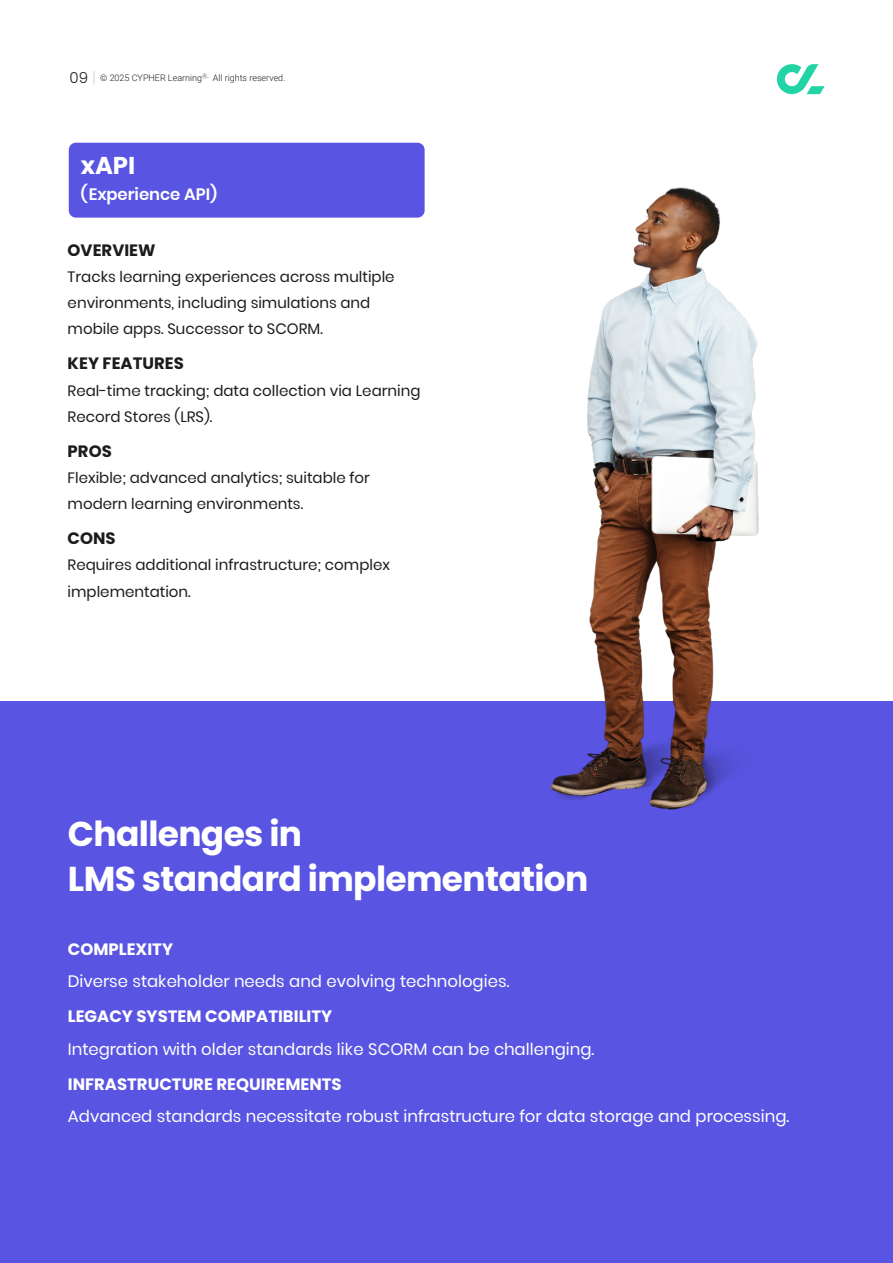
<style>
.page{position:relative;width:893px;height:1263px;background:#fff}
.page>*{position:absolute;margin:0;border:0;box-sizing:border-box;transform-origin:0 0}
.t1{font:700 34.5px/45px "Poppins";letter-spacing:-.02em;color:#fff}
.t2{font:700 24.3px "Poppins";color:#fff}
.t3{font:16.5px "Poppins";letter-spacing:-.005em;color:#fff}
.t4{font:700 16.5px "Poppins";color:#fff}
.t5{font:700 16.5px "Poppins";color:#1c1c1c}
.t6{font:600 16.5px "Poppins";letter-spacing:-.005em;color:#fff}
.t7{font:15px/26.1px "Poppins";color:#1c1c1c}
.t8{font:300 9px "Roboto";color:#1c1c1c}
.s1{font-family:"Poppins";font-size:15px}
.s2{font-family:"Poppins";font-size:15px;color:rgb(28 28 28/.2)}
</style>
<div class="page">
<div style="left:0;top:701px;width:893px;height:562px;background:#5955e2"></div>
<svg style="left:777px;top:64px;width:48px;height:30px"></svg>
<div style="left:69px;top:143px;width:356px;height:75px;background:#5955e2;border-radius:7px"></div>
<img style="left:550px;top:187px;width:208px;height:622px">
<p class="t8" style="left:70px;top:71px;width:217px"><span class="s1">09</span> <span class="s2">|</span> © 2025 CYPHER Learning<sup>Ⓡ.</sup> All rights reserved.</p>
<h2 class="t2" style="left:81px;top:152px;width:56px">xAPI</h2>
<p class="t6" style="left:81px;top:185px;width:138px">(Experience API)</p>
<p class="t5" style="left:68px;top:241px;width:89px">OVERVIEW</p>
<p class="t7" style="left:68px;top:264px;width:328px">Tracks learning experiences across multiple environments, including simulations and mobile apps. Successor to SCORM.</p>
<p class="t5" style="left:68px;top:354px;width:118px">KEY FEATURES</p>
<p class="t7" style="left:68px;top:377px;width:354px">Real-time tracking; data collection via Learning<br>Record Stores (LRS).</p>
<p class="t5" style="left:68px;top:441px;width:46px">PROS</p>
<p class="t7" style="left:68px;top:465px;width:304px">Flexible; advanced analytics; suitable for modern learning environments.</p>
<p class="t5" style="left:68px;top:529px;width:50px">CONS</p>
<p class="t7" style="left:68px;top:552px;width:324px">Requires additional infrastructure; complex implementation.</p>
<h1 class="t1" style="left:68px;top:812px;width:522px">Challenges in<br>LMS standard implementation</h1>
<p class="t4" style="left:68px;top:940px;width:107px">COMPLEXITY</p>
<p class="t3" style="left:68px;top:972px;width:443px">Diverse stakeholder needs and evolving technologies.</p>
<p class="t4" style="left:68px;top:1007px;width:266px">LEGACY SYSTEM COMPATIBILITY</p>
<p class="t3" style="left:68px;top:1039px;width:528px">Integration with older standards like SCORM can be challenging.</p>
<p class="t4" style="left:68px;top:1074px;width:275px">INFRASTRUCTURE REQUIREMENTS</p>
<p class="t3" style="left:68px;top:1106px;width:723px">Advanced standards necessitate robust infrastructure for data storage and processing.</p>
</div>
